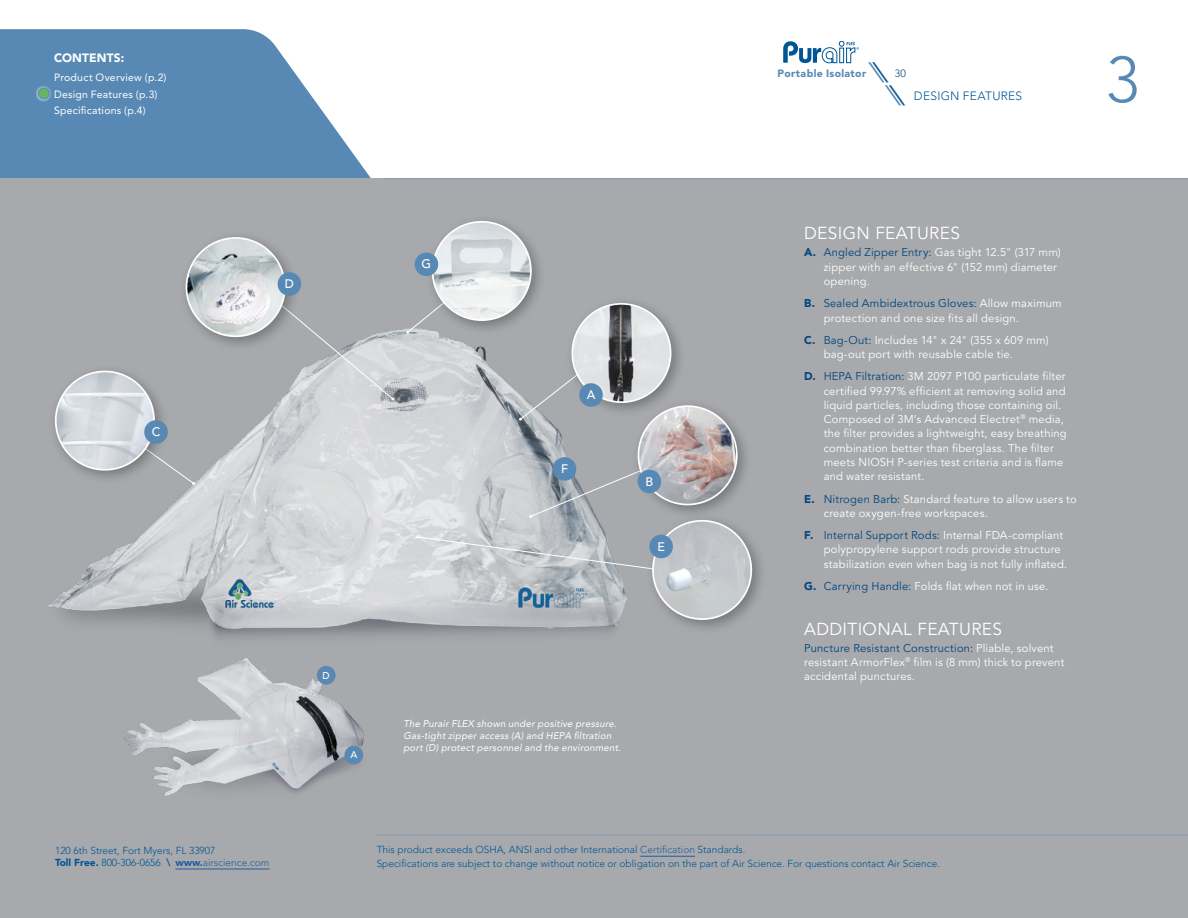
<style>
.page{position:relative;width:1188px;height:918px;background:#fff}
.page>*{position:absolute;margin:0;border:0;box-sizing:border-box;transform-origin:0 0}
.t1{font:300 64.5px "Avenir LT Std";color:#5889b4}
.t2{font:italic 24px "ITC Avant Garde Std";color:#5889b4}
.t3{font:17.25px "Avenir LT Std";letter-spacing:.02em;color:#fff}
.t4{font:500 12.3px "Avenir LT Std";color:#fff}
.t5{font:300 12px "Avenir LT Std";letter-spacing:.02em;color:#005695}
.t6{font:900 12px "Avenir LT Std";letter-spacing:.01em;color:#fff}
.t7{font:11.25px/14.2px "Avenir LT Std";letter-spacing:.015em;color:#fff}
.t8{font:10.5px/16.5px "Avenir LT Std";letter-spacing:.02em;color:#fff}
.t9{font:900 10.5px "Avenir LT Std";letter-spacing:.035em;color:#5889b4}
.t10{font:300 10.5px "Avenir LT Std";color:#00467f}
.t11{font:300 10.2px/12px "Avenir LT Std";color:#005695}
.t12{font:italic 9.75px/11.7px "Avenir LT Std";letter-spacing:.02em;color:#fff}
.t13{font:500 9.75px "Avenir LT Std";color:#fff}
.s1{color:#005695}
.s2{font-family:"ITC Avant Garde Std";font-weight:400;font-style:italic;font-size:24px;color:#5889b4}
.s3{font-family:"ITC Avant Garde Std";font-weight:400;font-style:italic;font-size:24px}
.s4{font-weight:900;color:#00467f}
.s5{color:#00467f}
.s6{font-weight:900}
.s7{font-weight:800}
.s8{font-weight:900;color:#215e9e}
.s9{color:#215e9e}
</style>
<div class="page">
<svg style="left:783px;top:41px;width:76px;height:22px"></svg>
<svg style="left:0;top:29px;width:371px;height:149px;background:#709abf"></svg>
<div style="left:0;top:179px;width:1188px;height:739px;background:#a7a9ac"></div>
<hr style="left:384px;top:178px;width:804px;height:1px;background:#5889b4">
<hr style="left:175px;top:869px;width:94px;height:1px;background:#215e9e">
<hr style="left:375px;top:835px;width:813px;height:1px;background:#5889b4">
<svg style="left:35px;top:85px;width:17px;height:17px"></svg>
<div style="left:38px;top:88px;width:11px;height:11px;background:#65b460;border-radius:50%"></div>
<div style="left:38px;top:88px;width:11px;height:11px;border:1px solid #5889b4;border-radius:50%"></div>
<hr style="left:640px;top:856px;width:55px;height:1px;background:#215e9e">
<img style="left:124px;top:658px;width:240px;height:138px">
<div style="left:344px;top:746px;width:19px;height:18px;background:#5889b4;border-radius:50%"></div>
<div style="left:317px;top:666px;width:19px;height:19px;background:#5889b4;border-radius:50%"></div>
<img style="left:47px;top:329px;width:580px;height:309px">
<svg style="left:170px;top:434px;width:25px;height:51px"></svg>
<svg style="left:256px;top:283px;width:139px;height:118px"></svg>
<svg style="left:406px;top:317px;width:19px;height:17px"></svg>
<svg style="left:519px;top:363px;width:73px;height:58px"></svg>
<svg style="left:529px;top:468px;width:101px;height:50px"></svg>
<div style="left:48px;top:363px;width:122px;height:123px;background:#000;opacity:.3"></div>
<img style="left:56px;top:371px;width:98px;height:99px;border-radius:49px">
<div style="left:55px;top:371px;width:100px;height:100px;border:2px solid #fff;border-radius:50%"></div>
<div style="left:179px;top:230px;width:122px;height:122px;background:#000;opacity:.3"></div>
<img style="left:186px;top:238px;width:99px;height:98px;border-radius:49px">
<div style="left:186px;top:237px;width:100px;height:100px;border:2px solid #fff;border-radius:50%"></div>
<div style="left:425px;top:214px;width:122px;height:122px;background:#000;opacity:.3"></div>
<img style="left:433px;top:222px;width:98px;height:98px">
<div style="left:432px;top:221px;width:100px;height:100px;border:2px solid #fff;border-radius:50%"></div>
<div style="left:564px;top:296px;width:123px;height:122px;background:#000;opacity:.3"></div>
<img style="left:572px;top:304px;width:99px;height:98px;border-radius:49px">
<div style="left:571px;top:303px;width:100px;height:100px;border:2px solid #fff;border-radius:50%"></div>
<div style="left:630px;top:398px;width:123px;height:122px;background:#000;opacity:.3"></div>
<img style="left:638px;top:406px;width:99px;height:99px;border-radius:49px">
<div style="left:638px;top:405px;width:100px;height:100px;border:2px solid #fff;border-radius:50%"></div>
<div style="left:579px;top:383px;width:24px;height:24px;background:#5889b4;border-radius:50%"></div>
<div style="left:638px;top:470px;width:23px;height:23px;background:#5889b4;border-radius:50%"></div>
<div style="left:144px;top:420px;width:24px;height:24px;background:#5889b4;border-radius:50%"></div>
<div style="left:278px;top:272px;width:23px;height:24px;background:#5889b4;border-radius:50%"></div>
<div style="left:553px;top:457px;width:23px;height:24px;background:#5889b4;border-radius:50%"></div>
<div style="left:415px;top:253px;width:23px;height:23px;background:#5889b4;border-radius:50%"></div>
<svg style="left:416px;top:535px;width:229px;height:36px"></svg>
<div style="left:645px;top:513px;width:122px;height:122px;background:#000;opacity:.3"></div>
<img style="left:653px;top:521px;width:98px;height:98px;border-radius:49px">
<div style="left:652px;top:520px;width:100px;height:100px;border:2px solid #fff;border-radius:50%"></div>
<div style="left:649px;top:535px;width:24px;height:23px;background:#5889b4;border-radius:50%"></div>
<p class="t6" style="left:54px;top:51px;width:72px">CONTENTS:</p>
<p class="t8" style="left:54px;top:69px;width:114px">Product Overview (p.2)<br>Design Features (p.3)<br>Specifications (p.4)</p>
<p class="t9" style="left:778px;top:67px;width:90px">Portable Isolator</p>
<h2 class="t2" style="left:872px;top:56px;width:28px">\<span class="s1">\</span></h2>
<p class="t10" style="left:895px;top:67px;width:13px">30</p>
<p class="t5" style="left:889px;top:89px;width:135px"><span class="s2">\</span><span class="s3">\</span>DESIGN FEATURES</p>
<h1 class="t1" style="left:1106px;top:42px;width:35px">3</h1>
<p class="t4" style="left:152px;top:425px;width:10px">C</p>
<p class="t4" style="left:285px;top:277px;width:11px">D</p>
<p class="t4" style="left:422px;top:257px;width:11px">G</p>
<p class="t4" style="left:587px;top:388px;width:10px">A</p>
<p class="t4" style="left:561px;top:462px;width:9px">F</p>
<p class="t4" style="left:646px;top:474px;width:9px">B</p>
<p class="t4" style="left:657px;top:539px;width:9px">E</p>
<p class="t13" style="left:323px;top:670px;width:9px">D</p>
<p class="t13" style="left:350px;top:749px;width:8px">A</p>
<p class="t12" style="left:404px;top:718px;width:219px">The Purair FLEX shown under positive pressure.<br>Gas-tight zipper access (A) and HEPA filtration port (D) protect personnel and the environment.</p>
<h3 class="t3" style="left:804px;top:224px;width:157px">DESIGN FEATURES</h3>
<p class="t7" style="left:824px;top:246px;width:239px;text-indent:-19px"><span class="s4">A.</span> <span class="s5">Angled Zipper Entry:</span> Gas tight 12.5" (317 mm) zipper with an effective 6" (152 mm) diameter opening.</p>
<p class="t7" style="left:824px;top:297px;width:240px;text-indent:-19px"><span class="s4">B.</span> <span class="s5">Sealed Ambidextrous Gloves:</span> Allow maximum protection and one size fits all design.</p>
<p class="t7" style="left:824px;top:333px;width:227px;text-indent:-19px"><span class="s4">C.</span> <span class="s5">Bag-Out:</span> Includes 14" x 24" (355 x 609 mm) bag-out port with reusable cable tie.</p>
<p class="t7" style="left:824px;top:370px;width:245px;text-indent:-19px"><span class="s4">D.</span> <span class="s5">HEPA Filtration:</span> 3M 2097 P100 particulate filter certified 99.97% efficient at removing solid and liquid particles, including those containing oil.<br>Composed of 3M’s Advanced Electret<sup>®</sup> media, the filter provides a lightweight, easy breathing combination better than fiberglass. The filter meets NIOSH P-series test criteria and is flame and water resistant.</p>
<p class="t7" style="left:824px;top:492px;width:255px;text-indent:-19px"><span class="s4">E.</span> <span class="s5">Nitrogen Barb:</span> Standard feature to allow users to create oxygen-free workspaces.</p>
<p class="t7" style="left:824px;top:528px;width:245px;text-indent:-19px"><span class="s4">F.</span> <span class="s5">Internal Support Rods:</span> Internal FDA-compliant polypropylene support rods provide structure stabilization even when bag is not fully inflated.</p>
<p class="t7" style="left:804px;top:579px;width:246px"><span class="s4">G.</span> <span class="s5">Carrying Handle:</span> Folds flat when not in use.</p>
<h3 class="t3" style="left:804px;top:619px;width:199px">ADDITIONAL FEATURES</h3>
<p class="t7" style="left:804px;top:641px;width:262px"><span class="s5">Puncture Resistant Construction:</span> Pliable, solvent resistant ArmorFlex<sup>®</sup> film is (8 mm) thick to prevent accidental punctures.</p>
<p class="t11" style="left:55px;top:845px;width:216px">120 6th Street, Fort Myers, FL 33907<br><span class="s6">Toll Free.</span> 800-306-0656 <span class="s7">\</span> <span class="s8">www.</span><span class="s9">airscience.com</span></p>
<p class="t11" style="left:377px;top:843px;width:565px;line-height:13.5px">This product exceeds OSHA, ANSI and other International <span class="s9">Certification</span> Standards.<br>Specifications are subject to change without notice or obligation on the part of Air Science. For questions contact Air Science.</p>
</div>
